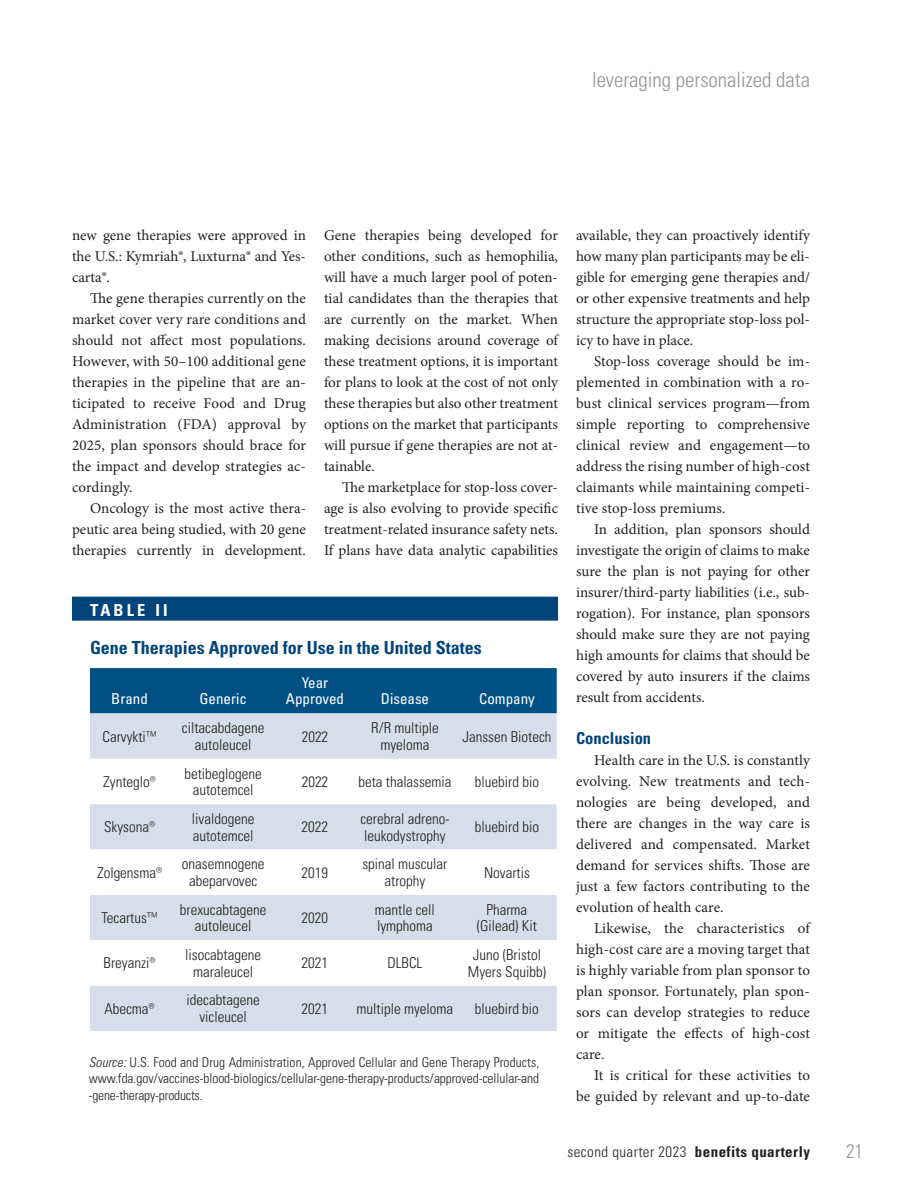
<style>
.page{position:relative;width:918px;height:1188px;background:#fff}
.page>*{position:absolute;margin:0;border:0;box-sizing:border-box;transform-origin:0 0}
.t1{font:300 condensed 21px "Univers LT Pro";color:#939598}
.t2{font:300 condensed 19.5px "Univers LT Pro";color:#939598}
.t3{font:700 condensed 18px "Univers LT Pro";color:#00447c}
.t4{font:700 condensed 16.5px "Univers LT Pro";color:#00447c}
.t5{font:700 condensed 16.5px "Univers LT Pro";letter-spacing:.19em;color:#fff}
.t6{font:15px/21px "Minion Pro";color:#231f20;text-align:justify}
.t7{font:300 condensed 15px/16.5px "Univers LT Pro";color:#231f20;text-align:center}
.t8{font:condensed 15px/16.5px "Univers LT Pro";color:#fff;text-align:center}
.t9{font:300 condensed 15px "Univers LT Pro";letter-spacing:.03em;color:#231f20}
.t10{font:300 condensed 13.5px/16.5px "Univers LT Pro";letter-spacing:-.005em;color:#231f20;text-align:justify}
.s1{font-style:italic}
.s2{font-weight:700}
</style>
<div class="page">
<div style="left:72px;top:597px;width:486px;height:24px;background:#00447c"></div>
<div style="left:90px;top:668px;width:467px;height:45px;background:#004f85"></div>
<div style="left:90px;top:713px;width:467px;height:318px;background:#d7ddea"></div>
<svg style="left:90px;top:759px;width:467px;height:227px"></svg>
<h1 class="t1" style="left:592px;top:66px;width:220px">leveraging personalized data</h1>
<p class="t6" style="left:72px;top:225px;width:236px">new gene therapies were approved in the U.S.: Kymriah®, Luxturna® and Yes&shy;carta®.</p>
<p class="t6" style="left:72px;top:288px;width:236px;text-indent:18px">The gene therapies currently on the market cover very rare conditions and should not affect most populations.<br>However, with 50–100 additional gene therapies in the pipeline that are an&shy;ticipated to receive Food and Drug Administration (FDA) approval by 2025, plan sponsors should brace for the impact and develop strategies ac&shy;cordingly.</p>
<p class="t6" style="left:72px;top:498px;width:236px;text-indent:18px">Oncology is the most active thera&shy;peutic area being studied, with 20 gene therapies currently in development.</p>
<p class="t6" style="left:324px;top:225px;width:236px">Gene therapies being developed for other conditions, such as hemophilia, will have a much larger pool of poten&shy;tial candidates than the therapies that are currently on the market. When making decisions around coverage of these treatment options, it is important for plans to look at the cost of not only these therapies but also other treatment options on the market that participants will pursue if gene therapies are not at&shy;tainable.</p>
<p class="t6" style="left:324px;top:477px;width:236px;text-indent:18px">The marketplace for stop-loss cover&shy;age is also evolving to provide specific treatment-related insurance safety nets.<br>If plans have data analytic capabilities</p>
<p class="t5" style="left:90px;top:600px;width:79px">TABLE II</p>
<p class="t3" style="left:90px;top:636px;width:393px">Gene Therapies Approved for Use in the United States</p>
<p class="t8" style="left:111px;top:690px;width:38px">Brand</p>
<p class="t8" style="left:199px;top:690px;width:49px">Generic</p>
<p class="t8" style="left:286px;top:674px;width:60px">Year<br>Approved</p>
<p class="t8" style="left:381px;top:690px;width:50px">Disease</p>
<p class="t8" style="left:479px;top:690px;width:57px">Company</p>
<p class="t7" style="left:103px;top:727px;width:56px">Carvykti™</p>
<p class="t7" style="left:182px;top:719px;width:84px">ciltacabdagene autoleucel</p>
<p class="t7" style="left:302px;top:727px;width:28px">2022</p>
<p class="t7" style="left:371px;top:719px;width:69px">R/R multiple myeloma</p>
<p class="t7" style="left:462px;top:727px;width:91px">Janssen Biotech</p>
<p class="t7" style="left:103px;top:773px;width:54px">Zynteglo®</p>
<p class="t7" style="left:184px;top:764px;width:79px">betibeglogene autotemcel</p>
<p class="t7" style="left:302px;top:773px;width:28px">2022</p>
<p class="t7" style="left:358px;top:773px;width:95px">beta thalassemia</p>
<p class="t7" style="left:475px;top:773px;width:66px">bluebird bio</p>
<p class="t7" style="left:104px;top:818px;width:52px">Skysona®</p>
<p class="t7" style="left:192px;top:810px;width:64px;text-align:left">livaldogene autotemcel</p>
<p class="t7" style="left:302px;top:818px;width:28px">2022</p>
<p class="t7" style="left:360px;top:810px;width:91px;text-align:left">cerebral adreno&shy;leukodystrophy</p>
<p class="t7" style="left:475px;top:818px;width:66px">bluebird bio</p>
<p class="t7" style="left:97px;top:863px;width:67px">Zolgensma®</p>
<p class="t7" style="left:182px;top:855px;width:84px">onasemnogene abeparvovec</p>
<p class="t7" style="left:302px;top:863px;width:28px">2019</p>
<p class="t7" style="left:362px;top:855px;width:86px">spinal muscular atrophy</p>
<p class="t7" style="left:484px;top:863px;width:47px">Novartis</p>
<p class="t7" style="left:101px;top:909px;width:58px">Tecartus™</p>
<p class="t7" style="left:180px;top:900px;width:88px">brexucabtagene autoleucel</p>
<p class="t7" style="left:302px;top:909px;width:28px">2020</p>
<p class="t7" style="left:375px;top:900px;width:61px;text-align:left">mantle cell lymphoma</p>
<p class="t7" style="left:477px;top:900px;width:61px">Pharma (Gilead) Kit</p>
<p class="t7" style="left:104px;top:954px;width:53px">Breyanzi®</p>
<p class="t7" style="left:185px;top:946px;width:77px">lisocabtagene maraleucel</p>
<p class="t7" style="left:302px;top:954px;width:28px">2021</p>
<p class="t7" style="left:387px;top:954px;width:37px">DLBCL</p>
<p class="t7" style="left:468px;top:946px;width:80px">Juno (Bristol<br>Myers Squibb)</p>
<p class="t7" style="left:104px;top:999px;width:52px">Abecma®</p>
<p class="t7" style="left:187px;top:991px;width:75px">idecabtagene vicleucel</p>
<p class="t7" style="left:302px;top:999px;width:28px">2021</p>
<p class="t7" style="left:357px;top:999px;width:98px">multiple myeloma</p>
<p class="t7" style="left:475px;top:999px;width:66px">bluebird bio</p>
<p class="t10" style="left:89px;top:1053px;width:452px"><span class="s1">Source:</span> U.S. Food and Drug Administration, Approved Cellular and Gene Therapy Products, www.fda.gov/vaccines-blood-biologics/cellular-gene-therapy-products/approved-cellular-and -gene-therapy-products.</p>
<p class="t6" style="left:576px;top:225px;width:236px">available, they can proactively identify how many plan participants may be eli&shy;gible for emerging gene therapies and/ or other expensive treatments and help structure the appropriate stop-loss pol&shy;icy to have in place.</p>
<p class="t6" style="left:576px;top:351px;width:236px;text-indent:18px">Stop-loss coverage should be im&shy;plemented in combination with a ro&shy;bust clinical services program—from simple reporting to comprehensive clinical review and engagement—to address the rising number of high-cost claimants while maintaining competi&shy;tive stop-loss premiums.</p>
<p class="t6" style="left:576px;top:519px;width:236px;text-indent:18px">In addition, plan sponsors should investigate the origin of claims to make sure the plan is not paying for other insurer/third-party liabilities (i.e., sub&shy;rogation). For instance, plan sponsors should make sure they are not paying high amounts for claims that should be covered by auto insurers if the claims result from accidents.</p>
<p class="t4" style="left:576px;top:728px;width:77px">Conclusion</p>
<p class="t6" style="left:576px;top:750px;width:236px;text-indent:18px">Health care in the U.S. is constantly evolving. New treatments and tech&shy;nologies are being developed, and there are changes in the way care is delivered and compensated. Market demand for services shifts. Those are just a few factors contributing to the evolution of health care.</p>
<p class="t6" style="left:576px;top:918px;width:236px;text-indent:18px">Likewise, the characteristics of high-cost care are a moving target that is highly variable from plan sponsor to plan sponsor. Fortunately, plan spon&shy;sors can develop strategies to reduce or mitigate the effects of high-cost care.</p>
<p class="t6" style="left:576px;top:1065px;width:236px;text-align:right">It is critical for these activities to be guided by relevant and up-to-date</p>
<p class="t9" style="left:568px;top:1142px;width:244px">second quarter 2023 <span class="s2">benefits quarterly</span></p>
<h2 class="t2" style="left:846px;top:1137px;width:19px">21</h2>
</div>
